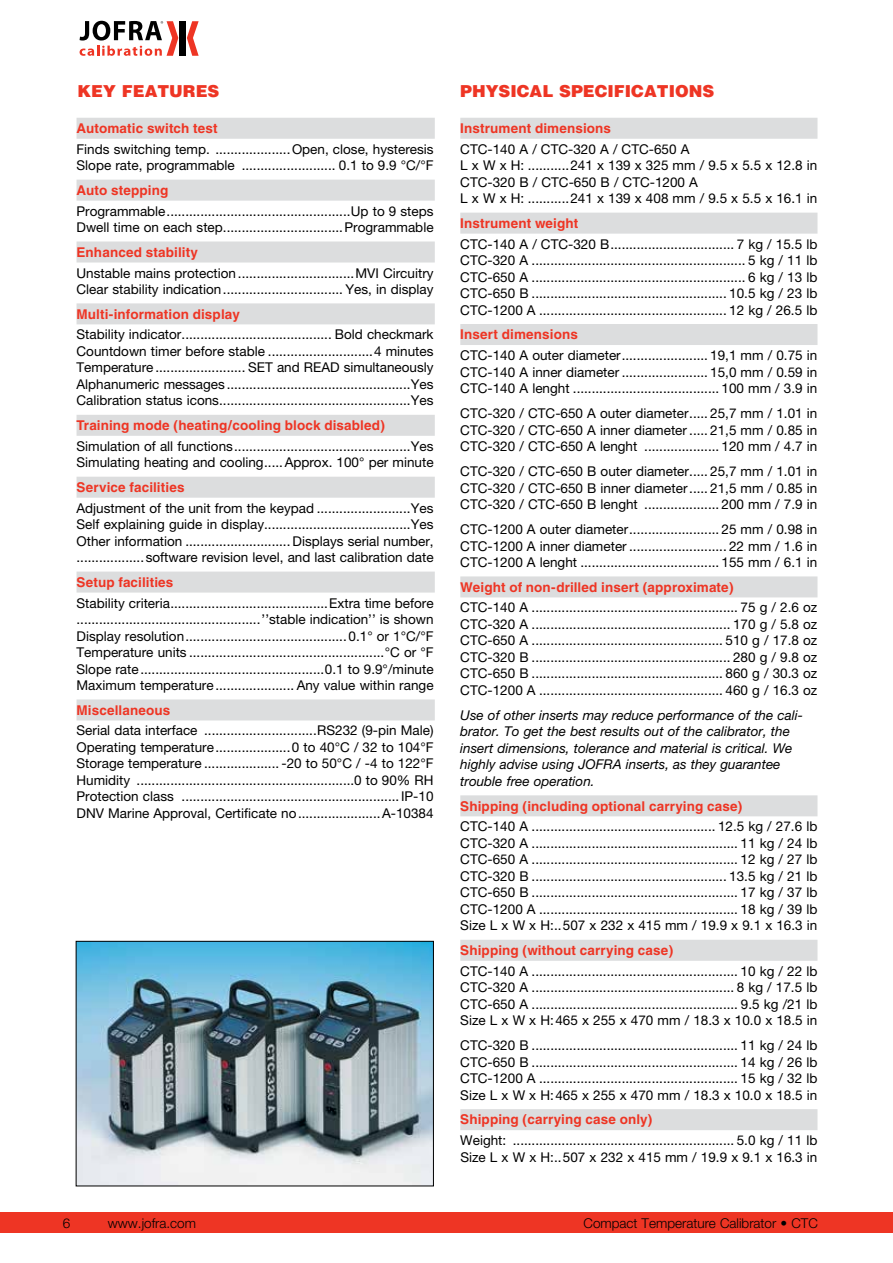
<style>
.page{position:relative;width:893px;height:1263px;background:#fff}
.page>*{position:absolute;margin:0;border:0;box-sizing:border-box;transform-origin:0 0}
.t1{font:900 16.5px "Helvetica";color:#ee3524}
.t2{font:13.5px/16.5px "Helvetica Neue";color:#000;text-align:justify}
.t3{font:700 13.5px "Helvetica";letter-spacing:.01em;color:#ee3524}
.t4{font:italic 13.5px/16.5px "Helvetica Neue";color:#000}
.t5{font:300 13.5px "Helvetica Neue";color:#000}
</style>
<div class="page">
<div style="left:77px;top:118px;width:358px;height:21px;background:#dcddde"></div>
<div style="left:77px;top:180px;width:358px;height:21px;background:#dcddde"></div>
<div style="left:77px;top:241px;width:358px;height:21px;background:#dcddde"></div>
<div style="left:77px;top:303px;width:358px;height:21px;background:#dcddde"></div>
<div style="left:77px;top:415px;width:358px;height:21px;background:#dcddde"></div>
<div style="left:77px;top:477px;width:358px;height:21px;background:#dcddde"></div>
<div style="left:77px;top:572px;width:358px;height:21px;background:#dcddde"></div>
<div style="left:77px;top:699px;width:358px;height:21px;background:#dcddde"></div>
<img style="left:78px;top:943px;width:354px;height:241px">
<div style="left:76px;top:941px;width:358px;height:245px;border:1px solid #000"></div>
<div style="left:460px;top:118px;width:357px;height:21px;background:#dcddde"></div>
<div style="left:460px;top:213px;width:357px;height:21px;background:#dcddde"></div>
<div style="left:460px;top:324px;width:357px;height:21px;background:#dcddde"></div>
<div style="left:460px;top:576px;width:357px;height:21px;background:#dcddde"></div>
<div style="left:460px;top:795px;width:357px;height:21px;background:#dcddde"></div>
<div style="left:460px;top:940px;width:357px;height:21px;background:#dcddde"></div>
<div style="left:460px;top:1109px;width:357px;height:21px;background:#dcddde"></div>
<div style="left:0;top:1212px;width:893px;height:21px;background:#ee3524"></div>
<div style="left:180px;top:21px;width:6px;height:35px;background:#000"></div>
<svg style="left:187px;top:21px;width:12px;height:35px"></svg>
<svg style="left:80px;top:21px;width:98px;height:35px"></svg>
<p class="t1" style="left:78px;top:80px;width:143px">KEY FEATURES</p>
<p class="t1" style="left:460px;top:80px;width:255px">PHYSICAL SPECIFICATIONS</p>
<p class="t3" style="left:460px;top:120px;width:152px">Instrument dimensions</p>
<p class="t2" style="left:460px;top:141px;width:359px;text-align:left">CTC-140 A / CTC-320 A / CTC-650 A<br>L x W x H: ...........241 x 139 x 325 mm / 9.5 x 5.5 x 12.8 in CTC-320 B / CTC-650 B / CTC-1200 A<br>L x W x H: ...........241 x 139 x 408 mm / 9.5 x 5.5 x 16.1 in</p>
<p class="t3" style="left:460px;top:215px;width:119px">Instrument weight</p>
<p class="t2" style="left:460px;top:235px;width:359px">CTC-140 A / CTC-320 B................................. 7 kg / 15.5 lb CTC-320 A ......................................................... 5 kg / 11 lb CTC-650 A ......................................................... 6 kg / 13 lb CTC-650 B .................................................... 10.5 kg / 23 lb CTC-1200 A .................................................. 12 kg / 26.5 lb</p>
<p class="t3" style="left:460px;top:326px;width:119px">Insert dimensions</p>
<p class="t2" style="left:460px;top:347px;width:359px">CTC-140 A outer diameter....................... 19,1 mm / 0.75 in CTC-140 A inner diameter ....................... 15,0 mm / 0.59 in CTC-140 A lenght ....................................... 100 mm / 3.9 in</p>
<p class="t2" style="left:460px;top:405px;width:359px">CTC-320 / CTC-650 A outer diameter..... 25,7 mm / 1.01 in CTC-320 / CTC-650 A inner diameter ..... 21,5 mm / 0.85 in CTC-320 / CTC-650 A lenght .................... 120 mm / 4.7 in</p>
<p class="t2" style="left:460px;top:463px;width:359px">CTC-320 / CTC-650 B outer diameter..... 25,7 mm / 1.01 in CTC-320 / CTC-650 B inner diameter..... 21,5 mm / 0.85 in CTC-320 / CTC-650 B lenght .................... 200 mm / 7.9 in</p>
<p class="t2" style="left:460px;top:521px;width:359px">CTC-1200 A outer diameter........................ 25 mm / 0.98 in CTC-1200 A inner diameter .......................... 22 mm / 1.6 in CTC-1200 A lenght ..................................... 155 mm / 6.1 in</p>
<p class="t3" style="left:460px;top:579px;width:275px">Weight of non-drilled insert (approximate)</p>
<p class="t2" style="left:460px;top:599px;width:359px">CTC-140 A ....................................................... 75 g / 2.6 oz CTC-320 A ..................................................... 170 g / 5.8 oz CTC-650 A ................................................... 510 g / 17.8 oz CTC-320 B ..................................................... 280 g / 9.8 oz CTC-650 B ................................................... 860 g / 30.3 oz CTC-1200 A ................................................. 460 g / 16.3 oz</p>
<p class="t4" style="left:460px;top:707px;width:344px">Use of other inserts may reduce performance of the cali&shy;brator. To get the best results out of the calibrator, the insert dimensions, tolerance and material is critical. We highly advise using JOFRA inserts, as they guarantee trouble free operation.</p>
<p class="t3" style="left:460px;top:797px;width:284px">Shipping (including optional carrying case)</p>
<p class="t2" style="left:460px;top:818px;width:359px">CTC-140 A ................................................. 12.5 kg / 27.6 lb CTC-320 A ....................................................... 11 kg / 24 lb CTC-650 A ....................................................... 12 kg / 27 lb CTC-320 B .................................................... 13.5 kg / 21 lb CTC-650 B ....................................................... 17 kg / 37 lb CTC-1200 A ..................................................... 18 kg / 39 lb Size L x W x H:..507 x 232 x 415 mm / 19.9 x 9.1 x 16.3 in</p>
<p class="t3" style="left:460px;top:942px;width:214px">Shipping (without carrying case)</p>
<p class="t2" style="left:460px;top:962px;width:359px">CTC-140 A ....................................................... 10 kg / 22 lb CTC-320 A ...................................................... 8 kg / 17.5 lb CTC-650 A ....................................................... 9.5 kg /21 lb Size L x W x H:465 x 255 x 470 mm / 18.3 x 10.0 x 18.5 in</p>
<p class="t2" style="left:460px;top:1037px;width:359px">CTC-320 B ....................................................... 11 kg / 24 lb CTC-650 B ....................................................... 14 kg / 26 lb CTC-1200 A ..................................................... 15 kg / 32 lb Size L x W x H:465 x 255 x 470 mm / 18.3 x 10.0 x 18.5 in</p>
<p class="t3" style="left:460px;top:1111px;width:193px">Shipping (carrying case only)</p>
<p class="t2" style="left:460px;top:1132px;width:359px">Weight: ........................................................... 5.0 kg / 11 lb<br>Size L x W x H:..507 x 232 x 415 mm / 19.9 x 9.1 x 16.3 in</p>
<p class="t3" style="left:77px;top:120px;width:143px">Automatic switch test</p>
<p class="t2" style="left:77px;top:141px;width:359px">Finds switching temp. ....................Open, close, hysteresis<br>Slope rate, programmable ......................... 0.1 to 9.9 °C/°F</p>
<p class="t3" style="left:77px;top:182px;width:93px">Auto stepping</p>
<p class="t2" style="left:77px;top:202px;width:359px">Programmable.................................................Up to 9 steps<br>Dwell time on each step................................Programmable</p>
<p class="t3" style="left:77px;top:244px;width:123px">Enhanced stability</p>
<p class="t2" style="left:77px;top:264px;width:359px">Unstable mains protection...............................MVI Circuitry<br>Clear stability indication................................ Yes, in display</p>
<p class="t3" style="left:77px;top:306px;width:165px">Multi-information display</p>
<p class="t2" style="left:77px;top:326px;width:359px">Stability indicator........................................ Bold checkmark Countdown timer before stable ............................4 minutes Temperature........................ SET and READ simultaneously Alphanumeric messages .................................................Yes Calibration status icons...................................................Yes</p>
<p class="t3" style="left:77px;top:417px;width:310px">Training mode (heating/cooling block disabled)</p>
<p class="t2" style="left:77px;top:438px;width:359px">Simulation of all functions...............................................Yes<br>Simulating heating and cooling.....Approx. 100° per minute</p>
<p class="t3" style="left:77px;top:479px;width:110px">Service facilities</p>
<p class="t2" style="left:77px;top:499px;width:359px">Adjustment of the unit from the keypad .........................Yes Self explaining guide in display.......................................Yes Other information ............................ Displays serial number, .................. software revision level, and last calibration date</p>
<p class="t3" style="left:77px;top:574px;width:98px">Setup facilities</p>
<p class="t2" style="left:77px;top:594px;width:359px">Stability criteria..........................................Extra time before .................................................’’stable indication’’ is shown Display resolution...........................................0.1° or 1°C/°F Temperature units ....................................................°C or °F Slope rate.................................................0.1 to 9.9°/minute Maximum temperature..................... Any value within range</p>
<p class="t3" style="left:77px;top:702px;width:95px">Miscellaneous</p>
<p class="t2" style="left:77px;top:722px;width:359px">Serial data interface ..............................RS232 (9-pin Male)<br>Operating temperature....................0 to 40°C / 32 to 104°F Storage temperature .................... -20 to 50°C / -4 to 122°F Humidity ..........................................................0 to 90% RH Protection class ..........................................................IP-10<br>DNV Marine Approval, Certificate no......................A-10384</p>
<p class="t5" style="left:63px;top:1215px;width:9px">6</p>
<p class="t5" style="left:108px;top:1215px;width:90px">www.jofra.com</p>
<p class="t5" style="left:583px;top:1215px;width:236px">Compact Temperature Calibrator • CTC</p>
</div>
